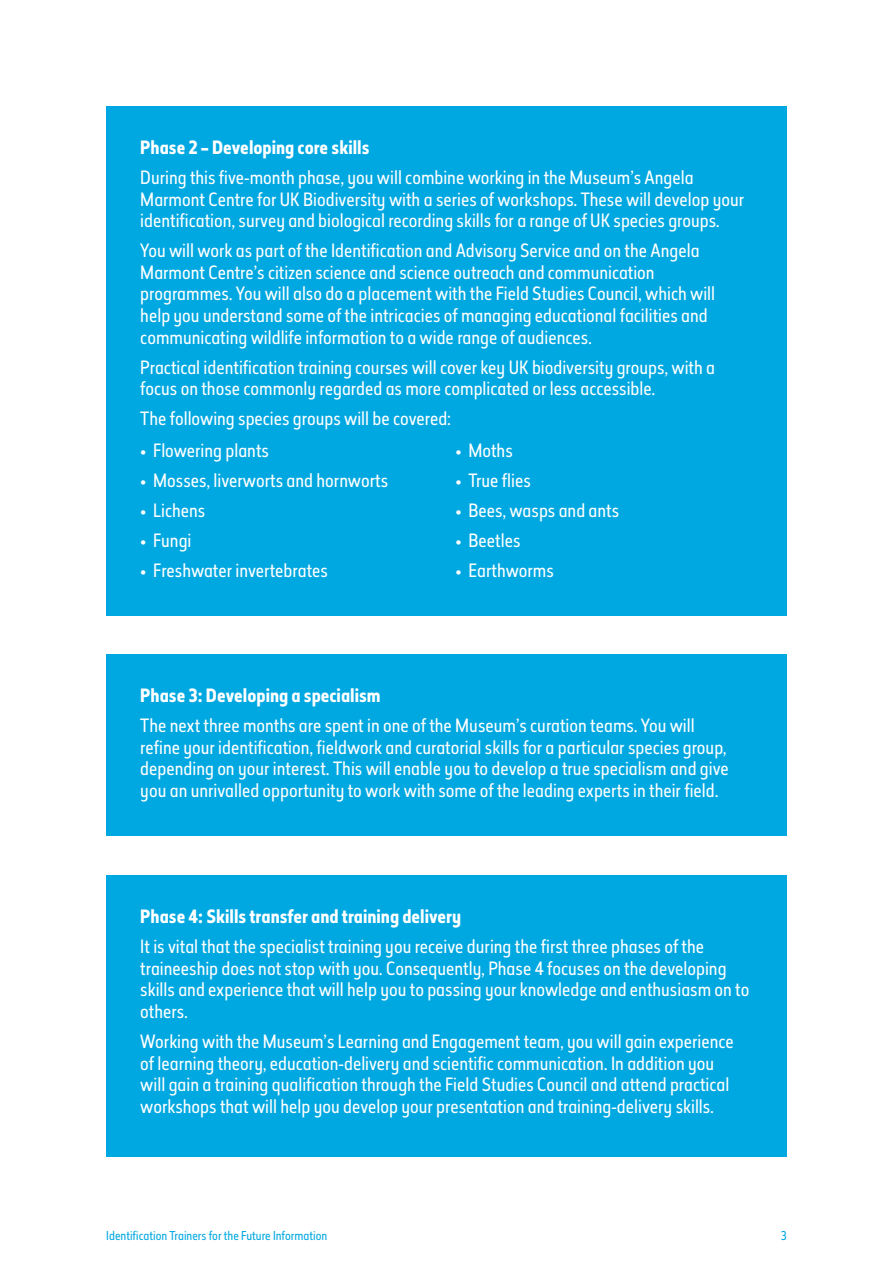
<style>
.page{position:relative;width:893px;height:1263px;background:#fff}
.page>*{position:absolute;margin:0;border:0;box-sizing:border-box;transform-origin:0 0}
.t1{font:18px/21.6px "Elysio";color:#fff}
.t2{font:700 18px "Elysio";color:#fff}
.t3{font:12px "Elysio";color:#00a8e1}
</style>
<div class="page">
<div style="left:106px;top:106px;width:681px;height:509px;background:#00a8e1"></div>
<div style="left:106px;top:654px;width:681px;height:182px;background:#00a8e1"></div>
<div style="left:106px;top:875px;width:681px;height:282px;background:#00a8e1"></div>
<p class="t2" style="left:140px;top:134px;width:231px">Phase 2 – Developing core skills</p>
<p class="t1" style="left:140px;top:166px;width:605px">During this five-month phase, you will combine working in the Museum’s Angela<br>Marmont Centre for UK Biodiversity with a series of workshops. These will develop your identification, survey and biological recording skills for a range of UK species groups.</p>
<p class="t1" style="left:140px;top:240px;width:576px">You will work as part of the Identification and Advisory Service and on the Angela Marmont Centre’s citizen science and science outreach and communication programmes. You will also do a placement with the Field Studies Council, which will help you understand some of the intricacies of managing educational facilities and communicating wildlife information to a wide range of audiences.</p>
<p class="t1" style="left:140px;top:356px;width:576px">Practical identification training courses will cover key UK biodiversity groups, with a focus on those commonly regarded as more complicated or less accessible.</p>
<p class="t1" style="left:140px;top:408px;width:312px">The following species groups will be covered:</p>
<p class="t1" style="left:140px;top:439px;width:130px">• Flowering plants</p>
<p class="t1" style="left:140px;top:469px;width:249px">• Mosses, liverworts and hornworts</p>
<p class="t1" style="left:140px;top:499px;width:67px">• Lichens</p>
<p class="t1" style="left:140px;top:529px;width:53px">• Fungi</p>
<p class="t1" style="left:140px;top:560px;width:189px">• Freshwater invertebrates</p>
<p class="t1" style="left:455px;top:439px;width:59px">• Moths</p>
<p class="t1" style="left:455px;top:469px;width:77px">• True flies</p>
<p class="t1" style="left:455px;top:499px;width:165px">• Bees, wasps and ants</p>
<p class="t1" style="left:455px;top:529px;width:66px">• Beetles</p>
<p class="t1" style="left:455px;top:559px;width:100px">• Earthworms</p>
<p class="t2" style="left:140px;top:683px;width:242px">Phase 3: Developing a specialism</p>
<p class="t1" style="left:140px;top:715px;width:590px">The next three months are spent in one of the Museum’s curation teams. You will refine your identification, fieldwork and curatorial skills for a particular species group, depending on your interest. This will enable you to develop a true specialism and give you an unrivalled opportunity to work with some of the leading experts in their field.</p>
<p class="t2" style="left:140px;top:904px;width:322px">Phase 4: Skills transfer and training delivery</p>
<p class="t1" style="left:140px;top:936px;width:611px">It is vital that the specialist training you receive during the first three phases of the traineeship does not stop with you. Consequently, Phase 4 focuses on the developing skills and experience that will help you to passing your knowledge and enthusiasm on to others.</p>
<p class="t1" style="left:140px;top:1030px;width:595px">Working with the Museum’s Learning and Engagement team, you will gain experience of learning theory, education-delivery and scientific communication. In addition you will gain a training qualification through the Field Studies Council and attend practical workshops that will help you develop your presentation and training-delivery skills.</p>
<p class="t3" style="left:106px;top:1227px;width:222px">Identification Trainers for the Future Information</p>
<p class="t3" style="left:781px;top:1227px;width:7px">3</p>
</div>
